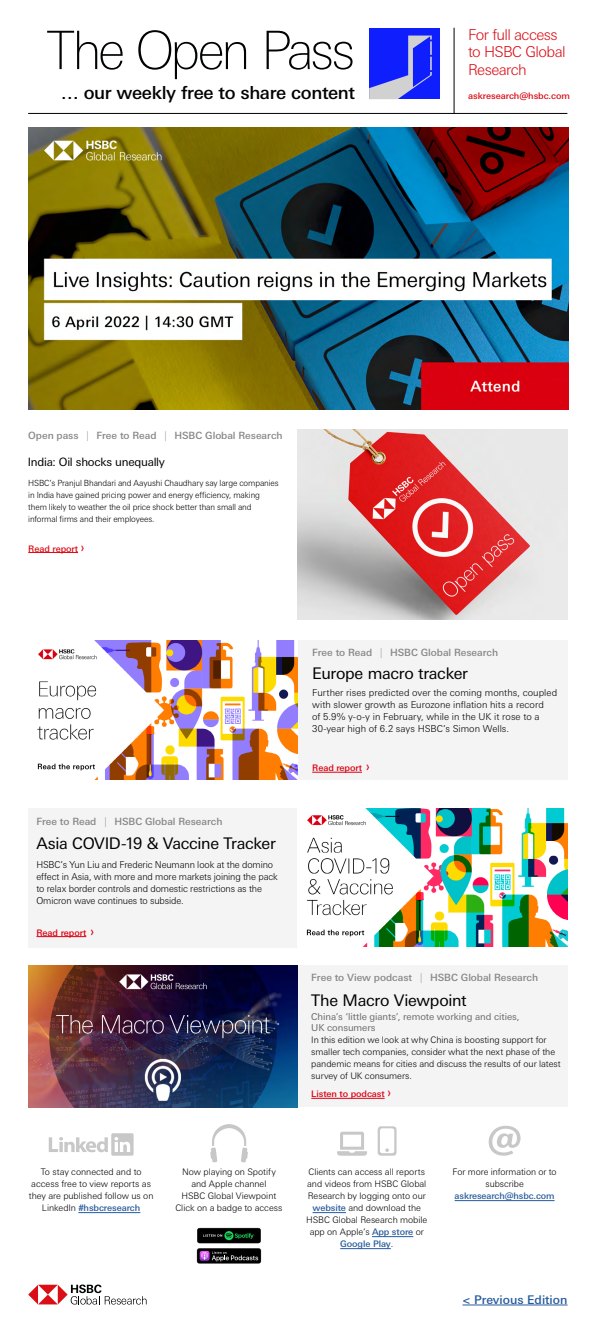
<style>
.page{position:relative;width:596px;height:1333px;background:#fff}
.page>*{position:absolute;margin:0;border:0;box-sizing:border-box;transform-origin:0 0}
.t1{font:100 53px "Univers Nextfor HSBC";letter-spacing:-.065em;color:#010202}
.t2{font:500 18px "Univers Nextfor HSBC";letter-spacing:-.02em;color:#010202}
.t3{font:16px "Univers Nextfor HSBC";letter-spacing:-.02em;color:#000}
.t4{font:300 15px/17.5px "Univers Nextfor HSBC";letter-spacing:-.04em;color:#db0d16}
.t5{font:500 12px "Univers Nextfor HSBC";color:#275b9c}
.t6{font:11.5px "Univers Nextfor HSBC";letter-spacing:-.02em;color:#000}
.t7{font:500 10px "Univers Nextfor HSBC";letter-spacing:-.005em;color:#878787}
.t8{font:300 9.5px/12px "Univers Nextfor HSBC";letter-spacing:-.005em;color:#000}
.t9{font:9.5px/11px "Univers Nextfor HSBC";letter-spacing:-.005em;color:#6b6b6a}
.t10{font:300 9px/12px "Univers Nextfor HSBC";letter-spacing:-.005em;color:#000;text-align:center}
.t11{font:500 9px "Univers Nextfor HSBC";letter-spacing:-.01em;color:#db0011}
.t12{font:500 9px "Univers Nextfor HSBC";letter-spacing:-.01em;color:#db0d16}
.t13{font:500 9px "Univers Nextfor HSBC";letter-spacing:-.01em;color:#275b9c}
.t14{font:300 8.5px/12px "Univers Nextfor HSBC";letter-spacing:-.015em;color:#000;scale:.96 1}
.s1{font-weight:100}
.s2{font-weight:400;font-size:14px}
.s3{font-weight:400;font-size:14px;color:#db0d16}
.s4{font-weight:500;color:#275b9c}
</style>
<div class="page">
<svg style="left:28px;top:1284px;width:118px;height:20px"></svg>
<hr style="left:78px;top:1212px;width:62px;height:1px;background:#275b9c">
<hr style="left:312px;top:1212px;width:34px;height:1px;background:#275b9c">
<hr style="left:372px;top:1236px;width:41px;height:1px;background:#275b9c">
<hr style="left:340px;top:1248px;width:50px;height:1px;background:#275b9c">
<hr style="left:454px;top:1200px;width:100px;height:1px;background:#275b9c">
<svg style="left:337px;top:1131px;width:30px;height:24px"></svg>
<svg style="left:377px;top:1126px;width:19px;height:29px"></svg>
<svg style="left:49px;top:1133px;width:84px;height:22px"></svg>
<svg style="left:488px;top:1125px;width:32px;height:30px"></svg>
<hr style="left:462px;top:1304px;width:105px;height:1px;background:#275b9c">
<svg style="left:197px;top:1227px;width:64px;height:36px;background:#414545"></svg>
<svg style="left:210px;top:1124px;width:38px;height:38px"></svg>
<img style="left:37px;top:640px;width:261px;height:139px">
<div style="left:298px;top:640px;width:269px;height:139px;background:#f4f4f4"></div>
<hr style="left:312px;top:772px;width:50px;height:1px;background:#db0011">
<div style="left:298px;top:965px;width:269px;height:142px;background:#f4f4f4"></div>
<img style="left:28px;top:965px;width:270px;height:142px">
<hr style="left:311px;top:1097px;width:73px;height:1px;background:#db0011">
<hr style="left:453px;top:28px;width:1px;height:85px;background:#000">
<div style="left:369px;top:28px;width:70px;height:71px;background:#0f1efd"></div>
<svg style="left:369px;top:36px;width:63px;height:63px"></svg>
<hr style="left:28px;top:113px;width:539px;height:1px;background:#000">
<div style="left:28px;top:808px;width:270px;height:139px;background:#f4f4f4"></div>
<img style="left:306px;top:808px;width:261px;height:138px">
<hr style="left:36px;top:936px;width:50px;height:1px;background:#db0011">
<img style="left:298px;top:429px;width:269px;height:191px">
<img style="left:28px;top:128px;width:540px;height:282px">
<hr style="left:28px;top:552px;width:50px;height:1px;background:#db0d16">
<h3 class="t4" style="left:468px;top:25px;width:99px">For full access to HSBC Global<br>Research</h3>
<h1 class="t1" style="left:47px;top:13px;width:309px">The Open Pass</h1>
<h2 class="t2" style="left:61px;top:80px;width:296px">… our weekly free to share content</h2>
<p class="t12" style="left:468px;top:89px;width:103px">askresearch@hsbc.com</p>
<p class="t7" style="left:28px;top:428px;width:256px">Open pass <span class="s1">|</span> Free to Read <span class="s1">|</span> HSBC Global Research</p>
<p class="t6" style="left:28px;top:453px;width:139px">India: Oil shocks unequally</p>
<p class="t14" style="left:28px;top:476px;width:262px">HSBC’s Pranjul Bhandari and Aayushi Chaudhary say large companies in India have gained pricing power and energy efficiency, making them likely to weather the oil price shock better than small and informal firms and their employees.</p>
<p class="t12" style="left:28px;top:542px;width:58px">Read report <span class="s2">›</span></p>
<p class="t7" style="left:36px;top:814px;width:187px">Free to Read <span class="s1">|</span> HSBC Global Research</p>
<h3 class="t3" style="left:36px;top:832px;width:241px">Asia COVID-19 &amp; Vaccine Tracker</h3>
<p class="t8" style="left:36px;top:857px;width:243px">HSBC’s Yun Liu and Frederic Neumann look at the domino effect in Asia, with more and more markets joining the pack to relax border controls and domestic restrictions as the Omicron wave continues to subside.</p>
<p class="t11" style="left:36px;top:926px;width:59px">Read report <span class="s2">›</span></p>
<p class="t7" style="left:312px;top:645px;width:187px">Free to Read <span class="s1">|</span> HSBC Global Research</p>
<h3 class="t3" style="left:312px;top:662px;width:157px">Europe macro tracker</h3>
<p class="t8" style="left:312px;top:686px;width:246px">Further rises predicted over the coming months, coupled with slower growth as Eurozone inflation hits a record<br>of 5.9% y-o-y in February, while in the UK it rose to a 30-year high of 6.2 says HSBC’s Simon Wells.</p>
<p class="t11" style="left:312px;top:761px;width:59px">Read report <span class="s2">›</span></p>
<p class="t7" style="left:311px;top:970px;width:228px">Free to View podcast <span class="s1">|</span> HSBC Global Research</p>
<h3 class="t3" style="left:311px;top:989px;width:157px">The Macro Viewpoint</h3>
<p class="t9" style="left:311px;top:1010px;width:210px">China’s ‘little giants’, remote working and cities,<br>UK consumers</p>
<p class="t10" style="left:311px;top:1033px;width:251px;text-align:left">In this edition we look at why China is boosting support for smaller tech companies, consider what the next phase of the pandemic means for cities and discuss the results of our latest survey of UK consumers.</p>
<p class="t11" style="left:311px;top:1087px;width:81px">Listen to podcast <span class="s3">›</span></p>
<p class="t10" style="left:29px;top:1164px;width:126px">To stay connected and to access free to view reports as they are published follow us on<br>LinkedIn <span class="s4">#hsbcresearch</span></p>
<p class="t10" style="left:175px;top:1164px;width:108px">Now playing on Spotify and Apple channel<br>HSBC Global Viewpoint<br>Click on a badge to access</p>
<p class="t10" style="left:306px;top:1164px;width:123px">Clients can access all reports and videos from HSBC Global<br>Research by logging onto our <span class="s4">website</span> and download the<br>HSBC Global Research mobile app on Apple’s <span class="s4">App store</span> or<br><span class="s4">Google Play</span>.</p>
<p class="t10" style="left:452px;top:1164px;width:106px">For more information or to subscribe</p>
<p class="t13" style="left:454px;top:1188px;width:101px">askresearch@hsbc.com</p>
<h3 class="t5" style="left:462px;top:1290px;width:106px">&lt; Previous Edition</h3>
</div>
